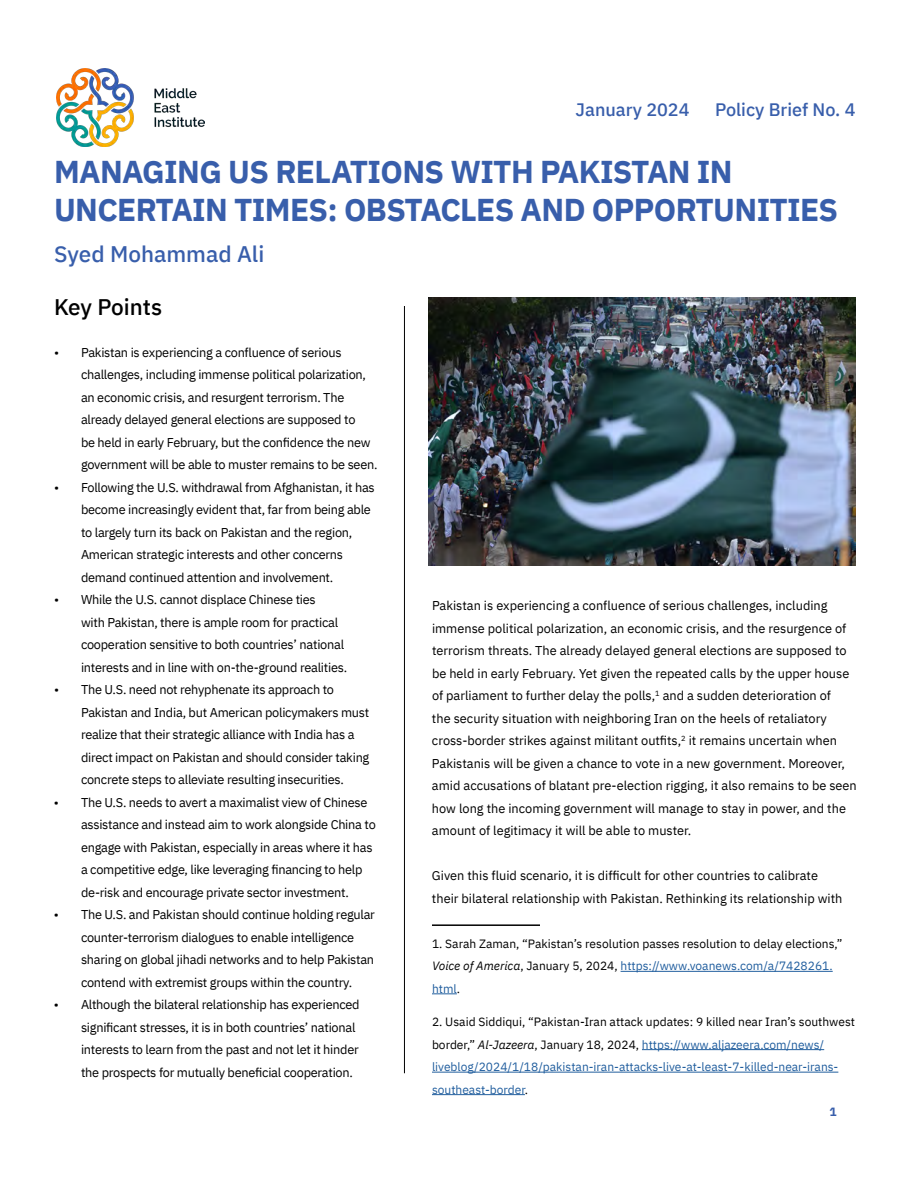
<style>
.page{position:relative;width:918px;height:1188px;background:#fff}
.page>*{position:absolute;margin:0;border:0;box-sizing:border-box;transform-origin:0 0}
.t1{font:700 31.5px/37.8px "IBM Plex Sans";letter-spacing:-.02em;color:#385eab}
.t2{font:500 22.5px "IBM Plex Sans";color:#385eab}
.t3{font:500 22.5px "IBM Plex Sans";color:#000}
.t4{font:500 18px "IBM Plex Sans";color:#385eab}
.t5{font:12.75px/22.5px "IBM Plex Sans";letter-spacing:-.02em;color:#000}
.t6{font:12.75px/22.5px "IBM Plex Sans";color:#000}
.t7{font:12px/22.5px "IBM Plex Sans";color:#215e9e}
.t8{font:12px/22.5px "IBM Plex Sans";color:#000}
.t9{font:700 12px "IBM Plex Mono";color:#385eab}
.s1{font-style:italic}
.s2{color:#215e9e}
.s3{color:#000}
.s4{font-style:italic;color:#000}
</style>
<div class="page">
<hr style="left:432px;top:924px;width:108px;height:2px;background:#000">
<hr style="left:621px;top:971px;width:212px;height:1px;background:#215e9e">
<svg style="left:432px;top:993px;width:25px;height:1px"></svg>
<hr style="left:642px;top:1049px;width:182px;height:1px;background:#215e9e">
<hr style="left:432px;top:1072px;width:406px;height:1px;background:#215e9e">
<hr style="left:432px;top:1094px;width:93px;height:1px;background:#215e9e">
<img style="left:56px;top:69px;width:148px;height:78px">
<img style="left:429px;top:297px;width:426px;height:268px">
<hr style="left:404px;top:306px;width:1px;height:767px;background:#000">
<h3 class="t4" style="left:576px;top:96px;width:115px">January 2024</h3>
<h3 class="t4" style="left:715px;top:96px;width:142px">Policy Brief No. 4</h3>
<h1 class="t1" style="left:54px;top:150px;width:786px">MANAGING US RELATIONS WITH PAKISTAN IN<br>UNCERTAIN TIMES: OBSTACLES AND OPPORTUNITIES</h1>
<h2 class="t2" style="left:54px;top:237px;width:212px">Syed Mohammad Ali</h2>
<h2 class="t3" style="left:54px;top:289px;width:110px">Key Points</h2>
<p class="t5" style="left:81px;top:340px;width:298px;text-indent:-27px">• Pakistan is experiencing a confluence of serious challenges, including immense political polarization, an economic crisis, and resurgent terrorism. The already delayed general elections are supposed to<br>be held in early February, but the confidence the new government will be able to muster remains to be seen.</p>
<p class="t5" style="left:81px;top:475px;width:295px;text-indent:-27px">• Following the U.S. withdrawal from Afghanistan, it has become increasingly evident that, far from being able to largely turn its back on Pakistan and the region, American strategic interests and other concerns demand continued attention and involvement.</p>
<p class="t5" style="left:81px;top:588px;width:268px;text-indent:-27px">• While the U.S. cannot displace Chinese ties<br>with Pakistan, there is ample room for practical cooperation sensitive to both countries’ national interests and in line with on-the-ground realities.</p>
<p class="t5" style="left:81px;top:678px;width:290px;text-indent:-27px">• The U.S. need not rehyphenate its approach to Pakistan and India, but American policymakers must realize that their strategic alliance with India has a direct impact on Pakistan and should consider taking concrete steps to alleviate resulting insecurities.</p>
<p class="t5" style="left:81px;top:790px;width:296px;text-indent:-27px">• The U.S. needs to avert a maximalist view of Chinese assistance and instead aim to work alongside China to engage with Pakistan, especially in areas where it has a competitive edge, like leveraging financing to help de-risk and encourage private sector investment.</p>
<p class="t5" style="left:81px;top:903px;width:295px;text-indent:-27px">• The U.S. and Pakistan should continue holding regular counter-terrorism dialogues to enable intelligence sharing on global jihadi networks and to help Pakistan contend with extremist groups within the country.</p>
<p class="t5" style="left:81px;top:993px;width:280px;text-indent:-27px">• Although the bilateral relationship has experienced significant stresses, it is in both countries’ national interests to learn from the past and not let it hinder the prospects for mutually beneficial cooperation.</p>
<p class="t6" style="left:432px;top:594px;width:426px">Pakistan is experiencing a confluence of serious challenges, including immense political polarization, an economic crisis, and the resurgence of terrorism threats. The already delayed general elections are supposed to be held in early February. Yet given the repeated calls by the upper house of parliament to further delay the polls,<sup>1</sup> and a sudden deterioration of<br>the security situation with neighboring Iran on the heels of retaliatory cross-border strikes against militant outfits,<sup>2</sup> it remains uncertain when Pakistanis will be given a chance to vote in a new government. Moreover, amid accusations of blatant pre-election rigging, it also remains to be seen how long the incoming government will manage to stay in power, and the amount of legitimacy it will be able to muster.</p>
<p class="t6" style="left:432px;top:864px;width:412px">Given this fluid scenario, it is difficult for other countries to calibrate their bilateral relationship with Pakistan. Rethinking its relationship with</p>
<p class="t8" style="left:432px;top:931px;width:412px">1. Sarah Zaman, “Pakistan’s resolution passes resolution to delay elections,”<br><span class="s1">Voice of America</span>, January 5, 2024, <span class="s2">https://www.voanews.com/a/7428261. html</span>.</p>
<p class="t7" style="left:432px;top:1010px;width:424px"><span class="s3">2. Usaid Siddiqui, “Pakistan-Iran attack updates: 9 killed near Iran’s southwest border,”</span> <span class="s4">Al-Jazeera</span><span class="s3">, January 18, 2024,</span> https://www.aljazeera.com/news/ liveblog/2024/1/18/pakistan-iran-attacks-live-at-least-7-killed-near-irans&shy;southeast-border<span class="s3">.</span></p>
<p class="t9" style="left:829px;top:1103px;width:9px">1</p>
</div>
